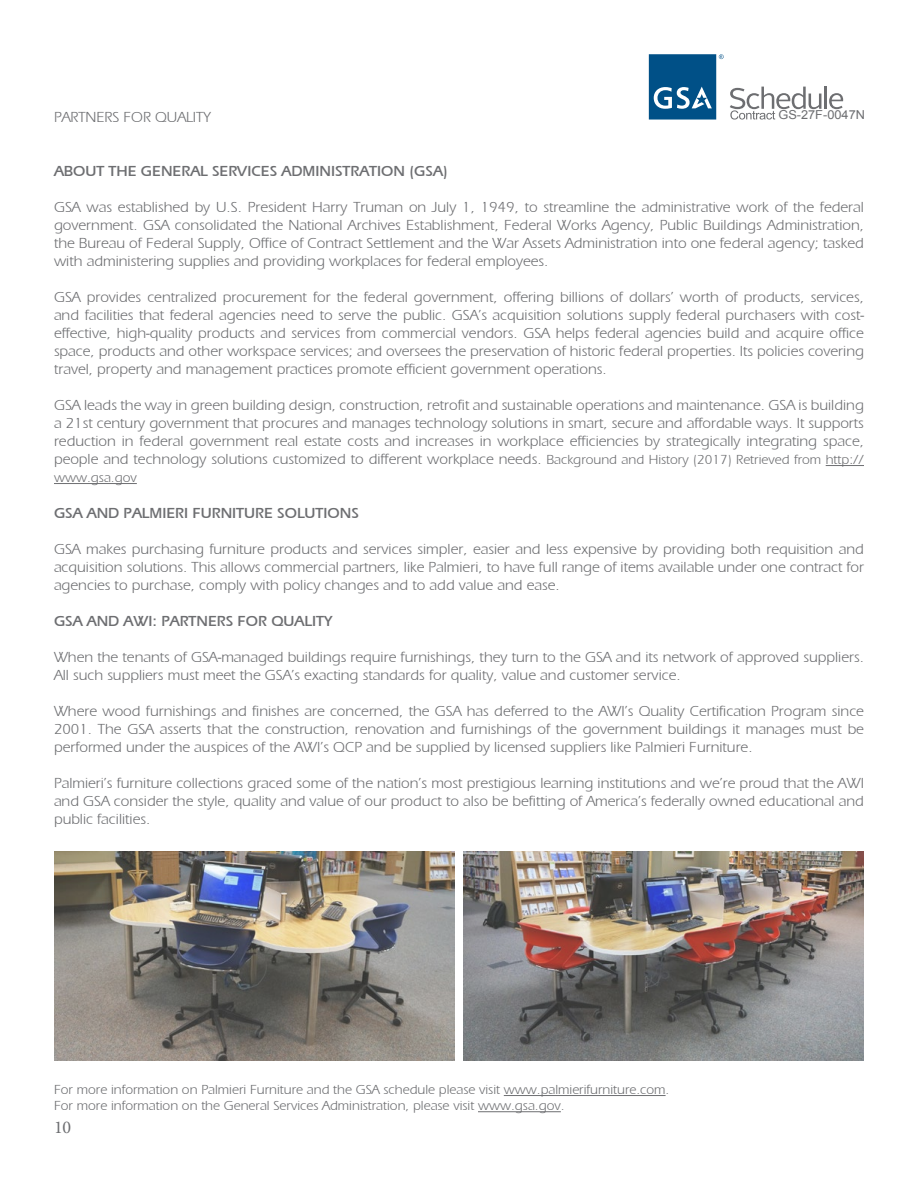
<style>
.page{position:relative;width:918px;height:1188px;background:#fff}
.page>*{position:absolute;margin:0;border:0;box-sizing:border-box;transform-origin:0 0}
.t1{font:18px "Minion Pro";color:#6d6e71}
.t2{font:15px/18px "Aquiline Book Regular SWFTE";color:#6d6e71;text-align:justify}
.t3{font:15px "Aquiline Book Bold SWFTE";color:#6d6e71}
.t4{font:13.5px/16.2px "Aquiline Book Regular SWFTE";color:#6d6e71}
.t5{font:12.3px "Arial";color:#6d6e71}
.s1{font-size:13.5px}
</style>
<div class="page">
<hr style="left:826px;top:465px;width:38px;height:1px;background:#6d6e71">
<hr style="left:54px;top:483px;width:83px;height:1px;background:#6d6e71">
<hr style="left:504px;top:1095px;width:162px;height:1px;background:#6d6e71">
<hr style="left:478px;top:1111px;width:83px;height:1px;background:#6d6e71">
<svg style="left:649px;top:54px;width:75px;height:66px"></svg>
<svg style="left:730px;top:87px;width:91px;height:33px"></svg>
<hr style="left:824px;top:87px;width:3px;height:22px;background:#6d6e71">
<svg style="left:829px;top:93px;width:14px;height:16px"></svg>
<img style="left:463px;top:851px;width:401px;height:210px">
<img style="left:54px;top:851px;width:401px;height:210px">
<p class="t2" style="left:54px;top:108px;width:158px">PARTNERS FOR QUALITY</p>
<p class="t5" style="left:778px;top:107px;width:88px">GS-27F-0047N</p>
<p class="t3" style="left:54px;top:162px;width:395px">ABOUT THE GENERAL SERVICES ADMINISTRATION (GSA)</p>
<p class="t2" style="left:54px;top:198px;width:812px">GSA was established by U.S. President Harry Truman on July 1, 1949, to streamline the administrative work of the federal government. GSA consolidated the National Archives Establishment, Federal Works Agency, Public Buildings Administration, the Bureau of Federal Supply, Office of Contract Settlement and the War Assets Administration into one federal agency; tasked with administering supplies and providing workplaces for federal employees.</p>
<p class="t2" style="left:54px;top:288px;width:812px">GSA provides centralized procurement for the federal government, offering billions of dollars’ worth of products, services, and facilities that federal agencies need to serve the public. GSA’s acquisition solutions supply federal purchasers with cost&shy;effective, high-quality products and services from commercial vendors. GSA helps federal agencies build and acquire office space, products and other workspace services; and oversees the preservation of historic federal properties. Its policies covering travel, property and management practices promote efficient government operations.</p>
<p class="t2" style="left:54px;top:396px;width:812px">GSA leads the way in green building design, construction, retrofit and sustainable operations and maintenance. GSA is building a 21st century government that procures and manages technology solutions in smart, secure and affordable ways. It supports reduction in federal government real estate costs and increases in workplace efficiencies by strategically integrating space, people and technology solutions customized to different workplace needs. <span class="s1">Background and History (2017) Retrieved from http://</span></p>
<p class="t4" style="left:54px;top:469px;width:84px">www.gsa.gov</p>
<p class="t3" style="left:54px;top:504px;width:306px">GSA AND PALMIERI FURNITURE SOLUTIONS</p>
<p class="t2" style="left:54px;top:540px;width:812px">GSA makes purchasing furniture products and services simpler, easier and less expensive by providing both requisition and acquisition solutions. This allows commercial partners, like Palmieri, to have full range of items available under one contract for agencies to purchase, comply with policy changes and to add value and ease.</p>
<p class="t3" style="left:54px;top:612px;width:280px">GSA AND AWI: PARTNERS FOR QUALITY</p>
<p class="t2" style="left:54px;top:648px;width:811px">When the tenants of GSA-managed buildings require furnishings, they turn to the GSA and its network of approved suppliers.<br>All such suppliers must meet the GSA’s exacting standards for quality, value and customer service.</p>
<p class="t2" style="left:54px;top:702px;width:812px">Where wood furnishings and finishes are concerned, the GSA has deferred to the AWI’s Quality Certification Program since 2001. The GSA asserts that the construction, renovation and furnishings of the government buildings it manages must be performed under the auspices of the AWI’s QCP and be supplied by licensed suppliers like Palmieri Furniture.</p>
<p class="t2" style="left:54px;top:774px;width:812px">Palmieri’s furniture collections graced some of the nation’s most prestigious learning institutions and we’re proud that the AWI and GSA consider the style, quality and value of our product to also be befitting of America’s federally owned educational and public facilities.</p>
<p class="t4" style="left:54px;top:1081px;width:617px">For more information on Palmieri Furniture and the GSA schedule please visit www.palmierifurniture.com.<br>For more information on the General Services Administration, please visit www.gsa.gov.</p>
<p class="t1" style="left:54px;top:1115px;width:19px">10</p>
</div>
